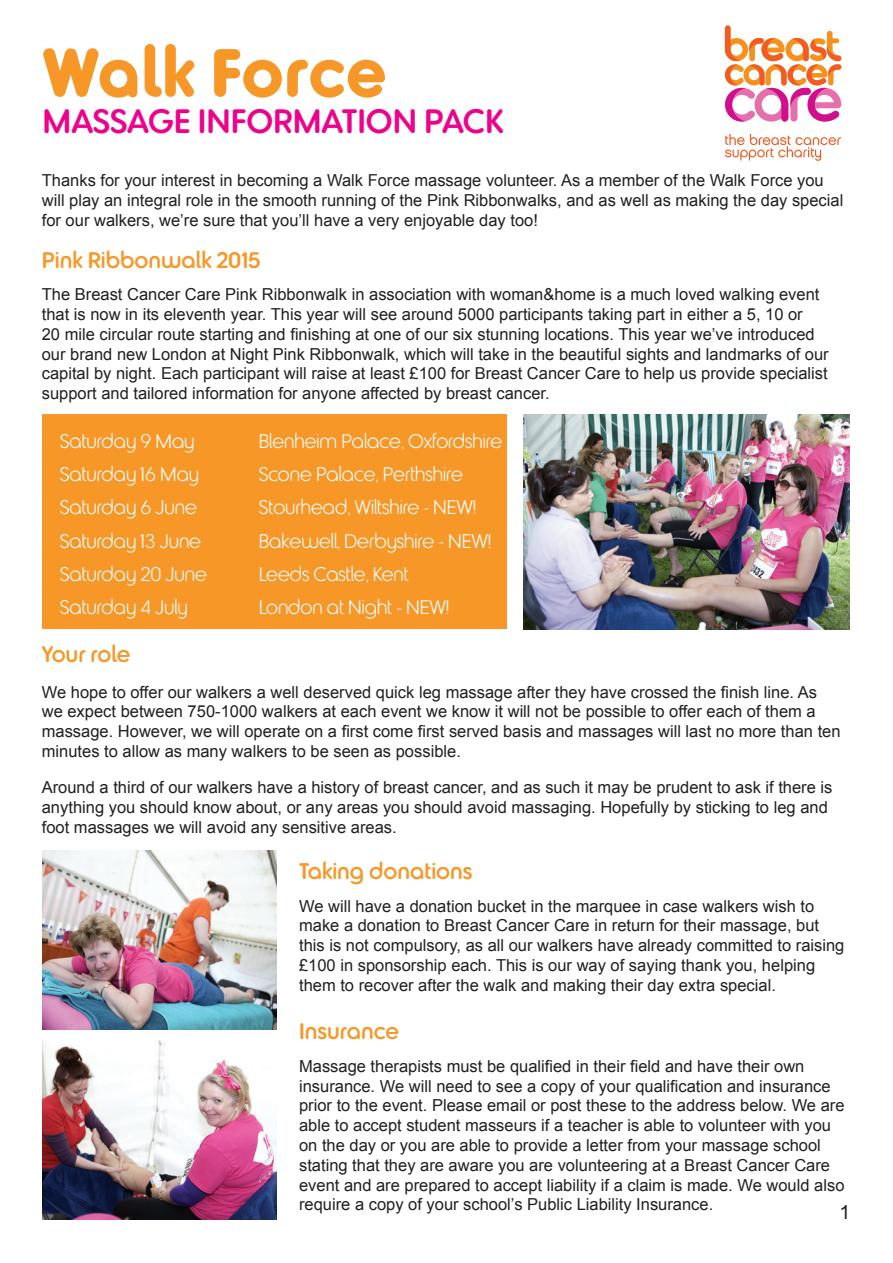
<style>
.page{position:relative;width:893px;height:1263px;background:#fff}
.page>*{position:absolute;margin:0;border:0;box-sizing:border-box;transform-origin:0 0}
.t1{font:700 72px "Betty";color:#f79727}
.t2{font:500 36px "Betty";color:#ed028c}
.t3{font:500 24px "Betty";color:#f79727}
.t4{font:300 21px "Betty";color:#fff}
.t5{font:19.5px "Arial";color:#231f20}
.t6{font:16.5px/19.8px "Arial";color:#231f20}
</style>
<div class="page">
<img style="left:43px;top:851px;width:234px;height:178px">
<img style="left:43px;top:1041px;width:234px;height:178px">
<img style="left:523px;top:415px;width:327px;height:214px">
<div style="left:43px;top:415px;width:464px;height:214px;background:#f79727"></div>
<svg style="left:725px;top:26px;width:116px;height:96px"></svg>
<svg style="left:725px;top:134px;width:116px;height:27px"></svg>
<h1 class="t1" style="left:43px;top:44px;width:345px">Walk Force</h1>
<h2 class="t2" style="left:43px;top:106px;width:463px">massage Information Pack</h2>
<p class="t6" style="left:42px;top:171px;width:803px">Thanks for your interest in becoming a Walk Force massage volunteer. As a member of the Walk Force you will play an integral role in the smooth running of the Pink Ribbonwalks, and as well as making the day special for our walkers, we’re sure that you’ll have a very enjoyable day too!</p>
<h3 class="t3" style="left:42px;top:250px;width:220px">Pink Ribbonwalk 2015</h3>
<p class="t6" style="left:42px;top:285px;width:788px">The Breast Cancer Care Pink Ribbonwalk in association with woman&amp;home is a much loved walking event that is now in its eleventh year. This year will see around 5000 participants taking part in either a 5, 10 or<br>20 mile circular route starting and finishing at one of our six stunning locations. This year we’ve introduced our brand new London at Night Pink Ribbonwalk, which will take in the beautiful sights and landmarks of our capital by night. Each participant will raise at least £100 for Breast Cancer Care to help us provide specialist support and tailored information for anyone affected by breast cancer.</p>
<p class="t4" style="left:60px;top:432px;width:136px">Saturday 9 May</p>
<p class="t4" style="left:259px;top:432px;width:245px">Blenheim Palace, Oxfordshire</p>
<p class="t4" style="left:60px;top:465px;width:141px">Saturday 16 May</p>
<p class="t4" style="left:259px;top:465px;width:205px">Scone Palace, Perthshire</p>
<p class="t4" style="left:60px;top:498px;width:139px">Saturday 6 June</p>
<p class="t4" style="left:259px;top:498px;width:219px">Stourhead, Wiltshire - NEW!</p>
<p class="t4" style="left:60px;top:533px;width:143px">Saturday 13 June</p>
<p class="t4" style="left:259px;top:533px;width:234px">Bakewell, Derbyshire - NEW!</p>
<p class="t4" style="left:60px;top:566px;width:148px">Saturday 20 June</p>
<p class="t4" style="left:259px;top:566px;width:151px">Leeds Castle, Kent</p>
<p class="t4" style="left:60px;top:599px;width:129px">Saturday 4 July</p>
<p class="t4" style="left:259px;top:599px;width:192px">London at Night - NEW!</p>
<h3 class="t3" style="left:42px;top:644px;width:90px">Your role</h3>
<p class="t6" style="left:42px;top:682px;width:800px">We hope to offer our walkers a well deserved quick leg massage after they have crossed the finish line. As we expect between 750-1000 walkers at each event we know it will not be possible to offer each of them a massage. However, we will operate on a first come first served basis and massages will last no more than ten minutes to allow as many walkers to be seen as possible.</p>
<p class="t6" style="left:42px;top:777px;width:792px">Around a third of our walkers have a history of breast cancer, and as such it may be prudent to ask if there is anything you should know about, or any areas you should avoid massaging. Hopefully by sticking to leg and foot massages we will avoid any sensitive areas.</p>
<h3 class="t3" style="left:299px;top:862px;width:175px">Taking donations</h3>
<p class="t6" style="left:299px;top:896px;width:547px">We will have a donation bucket in the marquee in case walkers wish to make a donation to Breast Cancer Care in return for their massage, but this is not compulsory, as all our walkers have already committed to raising £100 in sponsorship each. This is our way of saying thank you, helping them to recover after the walk and making their day extra special.</p>
<h3 class="t3" style="left:299px;top:1022px;width:102px">Insurance</h3>
<p class="t6" style="left:299px;top:1056px;width:547px">Massage therapists must be qualified in their field and have their own insurance. We will need to see a copy of your qualification and insurance prior to the event. Please email or post these to the address below. We are able to accept student masseurs if a teacher is able to volunteer with you on the day or you are able to provide a letter from your massage school stating that they are aware you are volunteering at a Breast Cancer Care event and are prepared to accept liability if a claim is made. We would also require a copy of your school’s Public Liability Insurance.</p>
<p class="t5" style="left:840px;top:1200px;width:12px">1</p>
</div>
